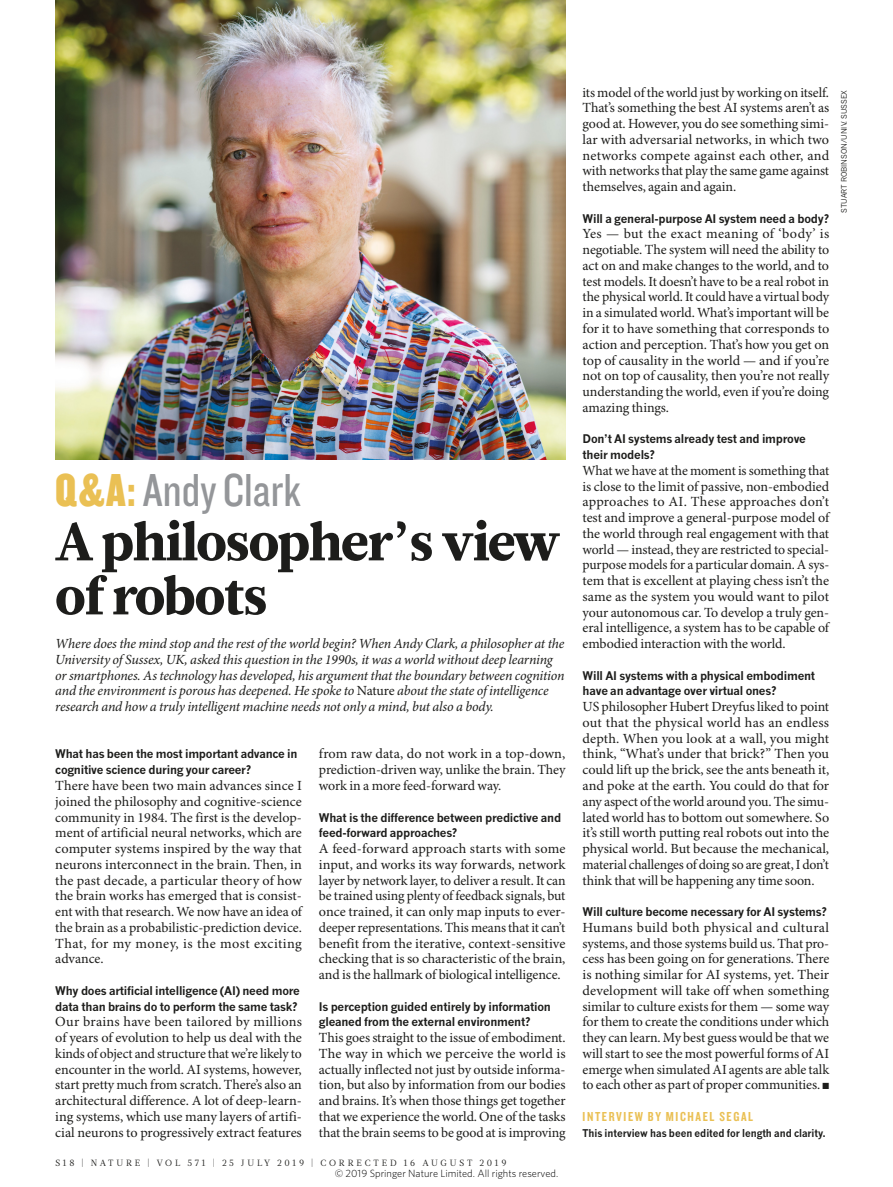
<style>
.page{position:relative;width:893px;height:1187px;background:#fff}
.page>*{position:absolute;margin:0;border:0;box-sizing:border-box;transform-origin:0 0}
.t1{font:900 54px/54px "Glosa Math";letter-spacing:-.02em;color:#1d1d1b}
.t2{font:48px "Knockout 29 Junior Ltweight";color:#949699}
.t3{font:13.95px/15.8px "Minion Pro";letter-spacing:-.005em;color:#1d1d1b;text-align:justify}
.t4{font:italic 13.95px/15.8px "Minion Pro";letter-spacing:-.015em;color:#1d1d1b}
.t5{font:13.5px "Knockout 49 Liteweight";letter-spacing:.12em;color:#eac054}
.t6{font:700 11.7px/15.8px "News Gothic MTOT";letter-spacing:-.02em;color:#1d1d1b}
.t7{font:700 10.5px "News Gothic MTOT";letter-spacing:-.005em;color:#1d1d1b;scale:.95 1}
.t8{font:300 10.5px "Whitney";color:#000}
.t9{font:9px "Glosa Math";letter-spacing:.305em;color:#1d1d1b}
.t10{font:7.5px "News Gothic MTOT";color:#1d1d1b}
.s1{font-family:"Knockout 69 Full Liteweight";color:#eac054}
.s2{font-style:normal}
</style>
<div class="page">
<img style="left:55px;top:0;width:511px;height:459px">
<h2 class="t2" style="left:55px;top:459px;width:247px"><span class="s1">Q&amp;A:</span> Andy Clark</h2>
<h1 class="t1" style="left:55px;top:515px;width:506px">A philosopher’s view of robots</h1>
<p class="t4" style="left:55px;top:636px;width:511px">Where does the mind stop and the rest of the world begin? When Andy Clark, a philosopher at the University of Sussex, UK, asked this question in the 1990s, it was a world without deep learning or smartphones. As technology has developed, his argument that the boundary between cognition and the environment is porous has deepened. He spoke to <span class="s2">Nature</span> about the state of intelligence research and how a truly intelligent machine needs not only a mind, but also a body.</p>
<p class="t6" style="left:55px;top:746px;width:244px">What has been the most important advance in cognitive science during your career?</p>
<p class="t3" style="left:55px;top:778px;width:248px">There have been two main advances since I joined the philosophy and cognitive-science community in 1984. The first is the develop&shy;ment of artificial neural networks, which are computer systems inspired by the way that neurons interconnect in the brain. Then, in the past decade, a particular theory of how the brain works has emerged that is consist&shy;ent with that research. We now have an idea of the brain as a probabilistic-prediction device.<br>That, for my money, is the most exciting advance.</p>
<p class="t6" style="left:55px;top:982px;width:246px">Why does artificial intelligence (AI) need more data than brains do to perform the same task?</p>
<p class="t3" style="left:55px;top:1014px;width:248px">Our brains have been tailored by millions of years of evolution to help us deal with the kinds of object and structure that we’re likely to encounter in the world. AI systems, however, start pretty much from scratch. There’s also an architectural difference. A lot of deep-learn&shy;ing systems, which use many layers of artifi&shy;cial neurons to progressively extract features</p>
<p class="t3" style="left:319px;top:746px;width:248px">from raw data, do not work in a top-down, prediction-driven way, unlike the brain. They work in a more feed-forward way.</p>
<p class="t6" style="left:319px;top:809px;width:244px">What is the difference between predictive and feed-forward approaches?</p>
<p class="t3" style="left:319px;top:841px;width:248px">A feed-forward approach starts with some input, and works its way forwards, network layer by network layer, to deliver a result. It can be trained using plenty of feedback signals, but once trained, it can only map inputs to ever&shy;deeper representations. This means that it can’t benefit from the iterative, context-sensitive checking that is so characteristic of the brain, and is the hallmark of biological intelligence.</p>
<p class="t6" style="left:319px;top:998px;width:233px">Is perception guided entirely by information gleaned from the external environment?</p>
<p class="t3" style="left:319px;top:1030px;width:248px">This goes straight to the issue of embodiment.<br>The way in which we perceive the world is actually inflected not just by outside informa&shy;tion, but also by information from our bodies and brains. It’s when those things get together that we experience the world. One of the tasks that the brain seems to be good at is improving</p>
<p class="t9" style="left:55px;top:1156px;width:453px">S18 | NATURE | VOL 571 | 25 JULY 2019 | CORRECTED 16 AUGUST 2019</p>
<p class="t8" style="left:335px;top:1166px;width:225px">© 2019 Springer Nature Limited. All rights reserved.</p>
<p class="t3" style="left:583px;top:85px;width:248px">its model of the world just by working on itself.<br>That’s something the best AI systems aren’t as good at. However, you do see something simi&shy;lar with adversarial networks, in which two networks compete against each other, and with networks that play the same game against themselves, again and again.</p>
<p class="t6" style="left:583px;top:210px;width:248px">Will a general-purpose AI system need a body?</p>
<p class="t3" style="left:583px;top:227px;width:248px">Yes — but the exact meaning of ‘body’ is negotiable. The system will need the ability to act on and make changes to the world, and to test models. It doesn’t have to be a real robot in the physical world. It could have a virtual body in a simulated world. What’s important will be for it to have something that corresponds to action and perception. That’s how you get on top of causality in the world — and if you’re not on top of causality, then you’re not really understanding the world, even if you’re doing amazing things.</p>
<p class="t6" style="left:583px;top:431px;width:225px">Don’t AI systems already test and improve their models?</p>
<p class="t3" style="left:583px;top:463px;width:248px">What we have at the moment is something that is close to the limit of passive, non-embodied approaches to AI. These approaches don’t test and improve a general-purpose model of the world through real engagement with that world — instead, they are restricted to special&shy;purpose models for a particular domain. A sys&shy;tem that is excellent at playing chess isn’t the same as the system you would want to pilot your autonomous car. To develop a truly gen&shy;eral intelligence, a system has to be capable of embodied interaction with the world.</p>
<p class="t6" style="left:583px;top:667px;width:234px">Will AI systems with a physical embodiment have an advantage over virtual ones?</p>
<p class="t3" style="left:583px;top:699px;width:248px">US philosopher Hubert Dreyfus liked to point out that the physical world has an endless depth. When you look at a wall, you might think, “What’s under that brick?” Then you could lift up the brick, see the ants beneath it, and poke at the earth. You could do that for any aspect of the world around you. The simu&shy;lated world has to bottom out somewhere. So it’s still worth putting real robots out into the physical world. But because the mechanical, material challenges of doing so are great, I don’t think that will be happening any time soon.</p>
<p class="t6" style="left:583px;top:903px;width:246px">Will culture become necessary for AI systems?</p>
<p class="t3" style="left:583px;top:920px;width:248px">Humans build both physical and cultural systems, and those systems build us. That pro&shy;cess has been going on for generations. There is nothing similar for AI systems, yet. Their development will take off when something similar to culture exists for them — some way for them to create the conditions under which they can learn. My best guess would be that we will start to see the most powerful forms of AI emerge when simulated AI agents are able talk to each other as part of proper communities. ■</p>
<p class="t5" style="left:583px;top:1107px;width:172px">INTERVIEW BY MICHAEL SEGAL</p>
<p class="t7" style="left:583px;top:1126px;width:257px">This interview has been edited for length and clarity.</p>
<p class="t10" style="left:839px;top:212px;width:124px;rotate:-90deg">STUART ROBINSON/UNIV. SUSSEX</p>
</div>
